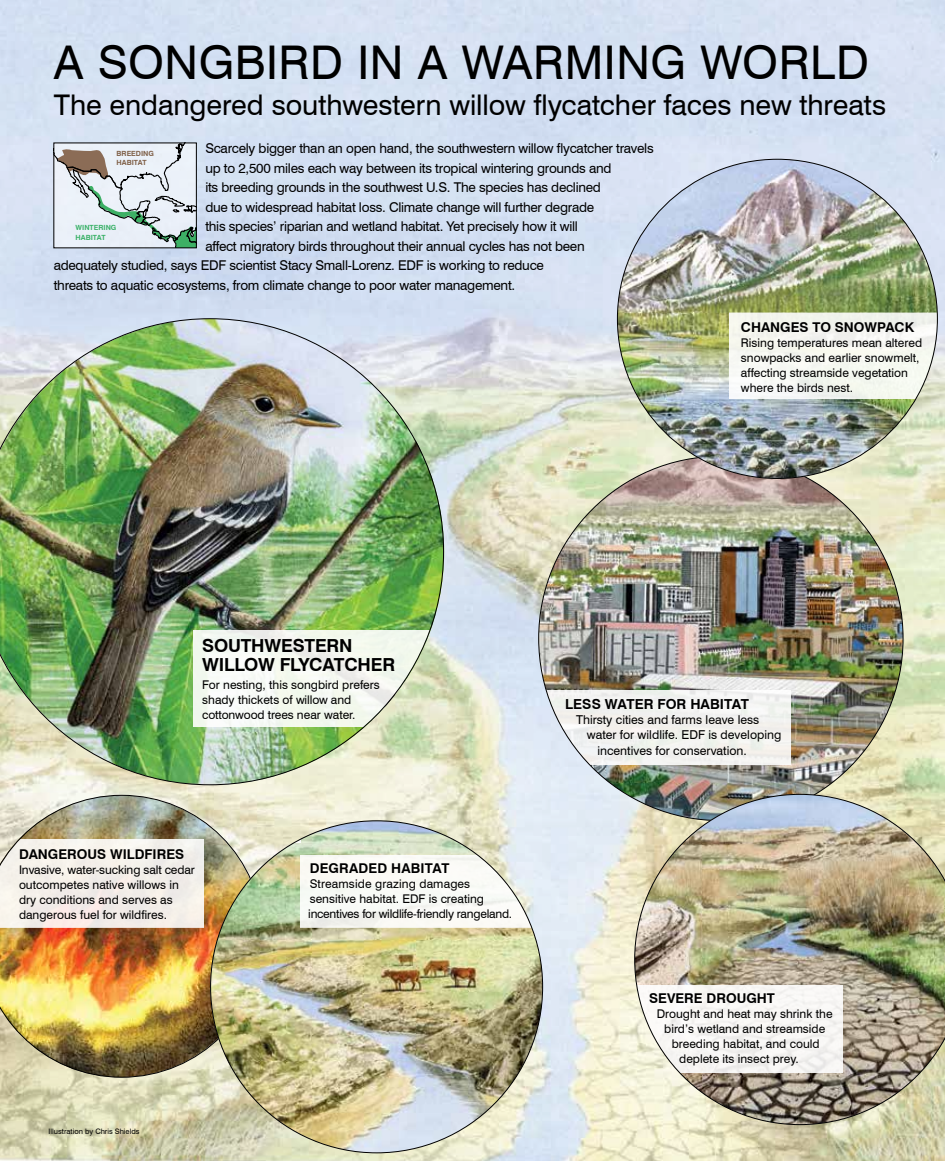
<style>
.page{position:relative;width:945px;height:1161px;background:#fff}
.page>*{position:absolute;margin:0;border:0;box-sizing:border-box;transform-origin:0 0}
.t1{font:46.5px "Swiss 721 BT";letter-spacing:.005em;color:#000}
.t2{font:28.5px "Swiss 721 BT";letter-spacing:-.005em;color:#000}
.t3{font:700 18px/19.5px "Swiss 721 BT";color:#000}
.t4{font:700 13.8px "Swiss 721 BT";color:#000}
.t5{font:13.5px "Swiss 721 BT";letter-spacing:-.02em;color:#000}
.t6{font:700 13.5px "Swiss 721 BT";letter-spacing:.01em;color:#000}
.t7{font:12.3px "Swiss 721 BT";color:#000}
.t8{font:12px/15px "Swiss 721 BT";color:#000}
.t9{font:7.5px "Swiss 721 BT";color:#000}
.t10{font:700 7.05px/10.1px "Swiss 721 BT";color:#39b167}
.t11{font:700 7.05px/9px "Swiss 721 BT";color:#7e5e45}
</style>
<div class="page">
<img style="left:0;top:0;width:945px;height:1161px">
<img style="left:0;top:795px;width:263px;height:282px">
<img style="left:211px;top:821px;width:332px;height:332px;border-radius:166px">
<img style="left:539px;top:456px;width:364px;height:365px;border-radius:182px">
<img style="left:0;top:319px;width:444px;height:466px">
<div style="left:539px;top:690px;width:252px;height:74px;background:linear-gradient(to right,#e6eaed,#f7f5f0)"></div>
<svg style="left:221px;top:821px;width:79px;height:22px;background:#e6e3c9"></svg>
<svg style="left:300px;top:856px;width:232px;height:72px;fill:#f9faf5"></svg>
<svg style="left:56px;top:145px;width:138px;height:101px;background:#cdd4d6"></svg>
<img style="left:635px;top:794px;width:310px;height:331px">
<img style="left:617px;top:159px;width:320px;height:319px;border-radius:160px">
<div style="left:730px;top:313px;width:207px;height:86px;background:#f5f7ef"></div>
<h1 class="t1" style="left:54px;top:35px;width:78px">A SONG</h1>
<h1 class="t1" style="left:235px;top:35px;width:329px">BIRD IN A WARMING</h1>
<h1 class="t1" style="left:700px;top:35px;width:74px">WORL</h1>
<h1 class="t1" style="left:836px;top:35px;width:34px">D</h1>
<h2 class="t2" style="left:54px;top:88px;width:834px">The endangered southwestern willow flycatcher faces new threats</h2>
<p class="t5" style="left:205px;top:140px;width:450px">Scarcely bigger than an open hand, the southwestern willow flycatcher travels</p>
<p class="t5" style="left:205px;top:160px;width:408px">up to 2,500 miles each way between its tropical wintering grounds and</p>
<p class="t5" style="left:205px;top:179px;width:397px">its breeding grounds in the southwest U.S. The species has declined</p>
<p class="t5" style="left:205px;top:199px;width:390px">due to widespread habitat loss. Climate change will further degrade</p>
<p class="t5" style="left:205px;top:218px;width:374px">this species’ riparian and wetland habitat. Yet precisely how it will</p>
<p class="t5" style="left:205px;top:238px;width:381px">affect migratory birds throughout their annual cycles has not been</p>
<p class="t5" style="left:54px;top:257px;width:492px">adequately studied, says EDF scientist Stacy Small-Lorenz. EDF is working to reduce</p>
<p class="t5" style="left:54px;top:277px;width:463px">threats to aquatic ecosystems, from climate change to poor water management.</p>
<p class="t11" style="left:117px;top:149px;width:11px">BREEDING<br>HABITAT</p>
<p class="t10" style="left:76px;top:222px;width:42px">WINTERING<br>HABITAT</p>
<p class="t6" style="left:741px;top:319px;width:21px">CHANGES</p>
<p class="t6" style="left:812px;top:319px;width:34px">TO SNOWPAC</p>
<p class="t6" style="left:905px;top:319px;width:11px">K</p>
<p class="t8" style="left:741px;top:335px;width:183px">Rising temperatures mean altered snowpacks and earlier snowmelt, affecting streamside vegetation where the birds nest.</p>
<h3 class="t3" style="left:202px;top:635px;width:26px">SOUTHWESTERN<br>WILLOW</h3>
<h3 class="t3" style="left:280px;top:655px;width:43px">FLYCATCHER</h3>
<p class="t8" style="left:202px;top:677px;width:179px">For nesting, this songbird prefers shady thickets of willow and cottonwood trees near water.</p>
<p class="t6" style="left:19px;top:846px;width:11px">DANGEROUS</p>
<p class="t6" style="left:110px;top:846px;width:10px">WILDFIRES</p>
<p class="t8" style="left:19px;top:862px;width:177px">Invasive, water-sucking salt cedar outcompetes native willows in dry conditions and serves as dangerous fuel for wildfires.</p>
<p class="t9" style="left:49px;top:1127px;width:93px">I llustration by Chris Shields</p>
<p class="t6" style="left:310px;top:860px;width:141px">DEGRADED HABITAT</p>
<p class="t8" style="left:308px;top:876px;width:205px">Streamside grazing damages sensitive habitat. EDF is creating incentives for wildlife-friendly rangeland.</p>
<p class="t4" style="left:565px;top:695px;width:18px">LESS</p>
<p class="t4" style="left:605px;top:695px;width:11px">WATER</p>
<p class="t4" style="left:657px;top:695px;width:11px">FOR</p>
<p class="t4" style="left:690px;top:695px;width:10px">HABITAT</p>
<p class="t7" style="left:576px;top:712px;width:185px">Thirsty cities and farms leave less</p>
<p class="t7" style="left:587px;top:727px;width:196px">water for wildlife. EDF is developing</p>
<p class="t7" style="left:597px;top:743px;width:151px">incentives for conservation.</p>
<p class="t6" style="left:649px;top:990px;width:10px">SEVERE</p>
<p class="t6" style="left:707px;top:990px;width:21px">DROUGHT</p>
<p class="t8" style="left:657px;top:1006px;width:177px">Drought and heat may shrink the</p>
<p class="t8" style="left:664px;top:1021px;width:163px">bird’s wetland and streamside</p>
<p class="t8" style="left:672px;top:1036px;width:149px">breeding habitat, and could</p>
<p class="t8" style="left:679px;top:1051px;width:121px">deplete its insect prey.</p>
</div>
